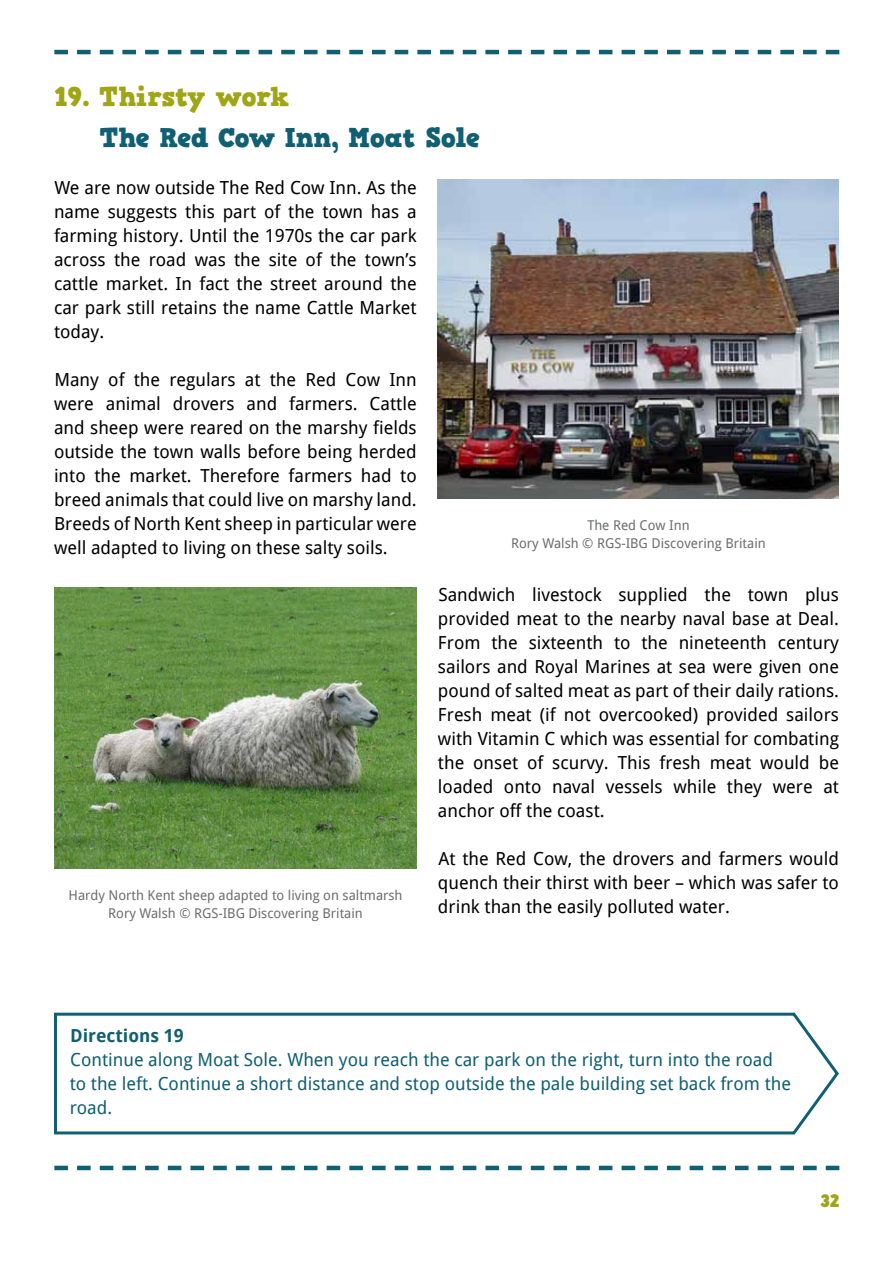
<style>
.page{position:relative;width:893px;height:1263px;background:#fff}
.page>*{position:absolute;margin:0;border:0;box-sizing:border-box;transform-origin:0 0}
.t1{font:27px "HVD Comic Serif Pro";letter-spacing:-.005em;color:#105f73}
.t2{font:27px "HVD Comic Serif Pro";color:#9fa515}
.t3{font:18px/24px "Droid Sans";color:#000;text-align:justify}
.t4{font:18px/24px "Droid Sans";color:#105f73}
.t5{font:700 18px "Droid Sans";color:#105f73}
.t6{font:18px "HVD Comic Serif Pro";color:#9fa515}
.t7{font:13.5px/18px "Droid Sans";color:#6d6e71;text-align:center}
</style>
<div class="page">
<svg style="left:54px;top:50px;width:785px;height:4px"></svg>
<svg style="left:54px;top:1166px;width:785px;height:4px"></svg>
<svg style="left:54px;top:1012px;width:785px;height:123px"></svg>
<img style="left:438px;top:180px;width:401px;height:318px">
<img style="left:54px;top:587px;width:363px;height:281px">
<h1 class="t2" style="left:54px;top:76px;width:237px">19. Thirsty work</h1>
<h1 class="t1" style="left:100px;top:117px;width:382px">The Red Cow Inn, Moat Sole</h1>
<p class="t3" style="left:54px;top:175px;width:364px">We are now outside The Red Cow Inn. As the name suggests this part of the town has a farming history. Until the 1970s the car park across the road was the site of the town’s cattle market. In fact the street around the car park still retains the name Cattle Market today.</p>
<p class="t3" style="left:54px;top:367px;width:364px">Many of the regulars at the Red Cow Inn were animal drovers and farmers. Cattle and sheep were reared on the marshy fields outside the town walls before being herded into the market. Therefore farmers had to breed animals that could live on marshy land.<br>Breeds of North Kent sheep in particular were well adapted to living on these salty soils.</p>
<p class="t7" style="left:511px;top:516px;width:256px">The Red Cow Inn<br>Rory Walsh © RGS-IBG Discovering Britain</p>
<p class="t7" style="left:69px;top:886px;width:336px">Hardy North Kent sheep adapted to living on saltmarsh<br>Rory Walsh © RGS-IBG Discovering Britain</p>
<p class="t3" style="left:438px;top:583px;width:402px">Sandwich livestock supplied the town plus provided meat to the nearby naval base at Deal.<br>From the sixteenth to the nineteenth century sailors and Royal Marines at sea were given one pound of salted meat as part of their daily rations.<br>Fresh meat (if not overcooked) provided sailors with Vitamin C which was essential for combating the onset of scurvy. This fresh meat would be loaded onto naval vessels while they were at anchor off the coast.</p>
<p class="t3" style="left:438px;top:847px;width:402px">At the Red Cow, the drovers and farmers would quench their thirst with beer – which was safer to drink than the easily polluted water.</p>
<p class="t5" style="left:70px;top:1025px;width:115px">Directions 19</p>
<p class="t4" style="left:70px;top:1048px;width:723px">Continue along Moat Sole. When you reach the car park on the right, turn into the road to the left. Continue a short distance and stop outside the pale building set back from the road.</p>
<p class="t6" style="left:820px;top:1187px;width:21px">32</p>
</div>
